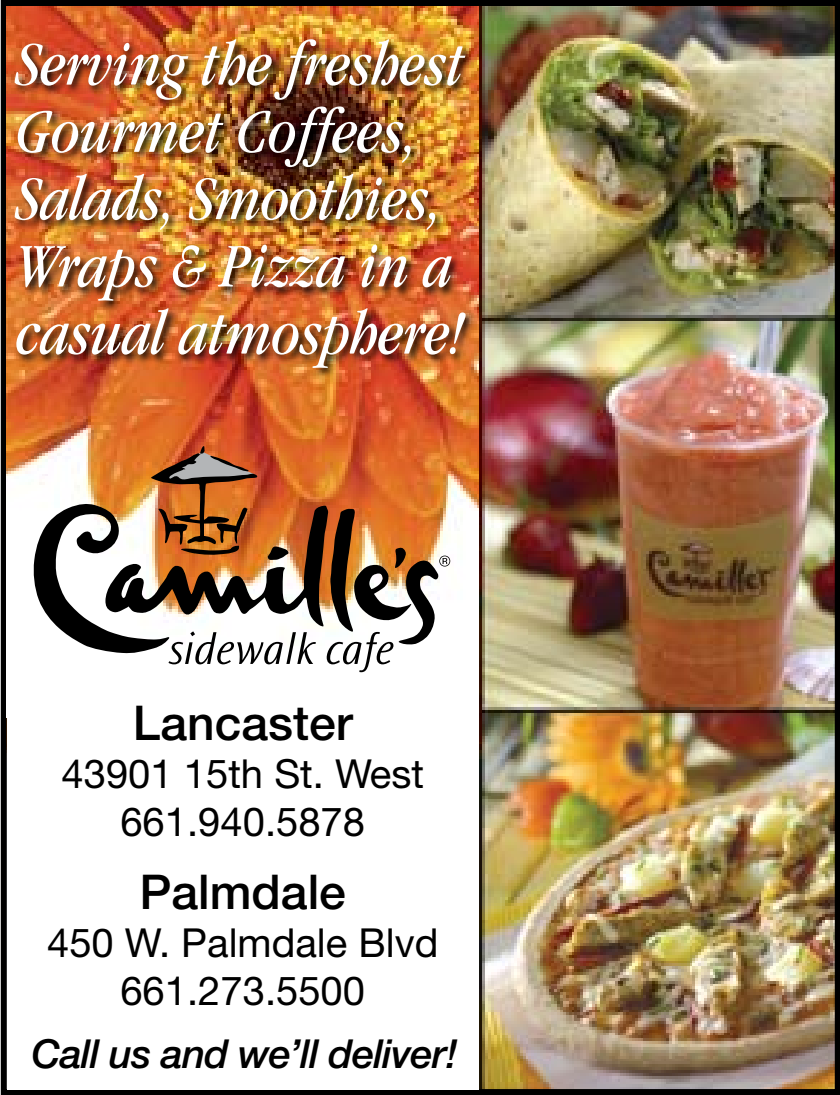
<style>
.page{position:relative;width:840px;height:1095px;background:#fff}
.page>*{position:absolute;margin:0;border:0;box-sizing:border-box;transform-origin:0 0}
.t1{font:italic condensed 64px/67.2px "Garamond";color:#fff}
.t2{font:500 48px "Helvetica Neue";color:#000}
.t3{font:40px/48px "Helvetica Neue";color:#000;text-align:center}
.t4{font:italic 500 40px "Helvetica Neue";letter-spacing:-.02em;color:#000}
</style>
<div class="page">
<img style="left:478px;top:7px;width:355px;height:1080px">
<div style="left:1px;top:0;width:839px;height:1094px;border:6px solid #000"></div>
<div style="left:7px;top:7px;width:471px;height:1082px;background:#fff"></div>
<img style="left:7px;top:7px;width:471px;height:666px">
<img style="left:11px;top:36px;width:467px;height:344px">
<svg style="left:34px;top:446px;width:416px;height:226px"></svg>
<p class="t1" style="left:16px;top:31px;width:449px">Serving the freshest<br>Gourmet Coffees,<br>Salads, Smoothies,<br>Wraps &amp; Pizza in a casual atmosphere!</p>
<p class="t2" style="left:133px;top:693px;width:221px">Lancaster</p>
<p class="t3" style="left:62px;top:748px;width:364px">43901 15th St. West<br>661.940.5878</p>
<p class="t2" style="left:140px;top:863px;width:208px">Palmdale</p>
<p class="t3" style="left:47px;top:918px;width:393px">450 W. Palmdale Blvd<br>661.273.5500</p>
<p class="t4" style="left:32px;top:1029px;width:428px">Call us and we’ll deliver!</p>
</div>
